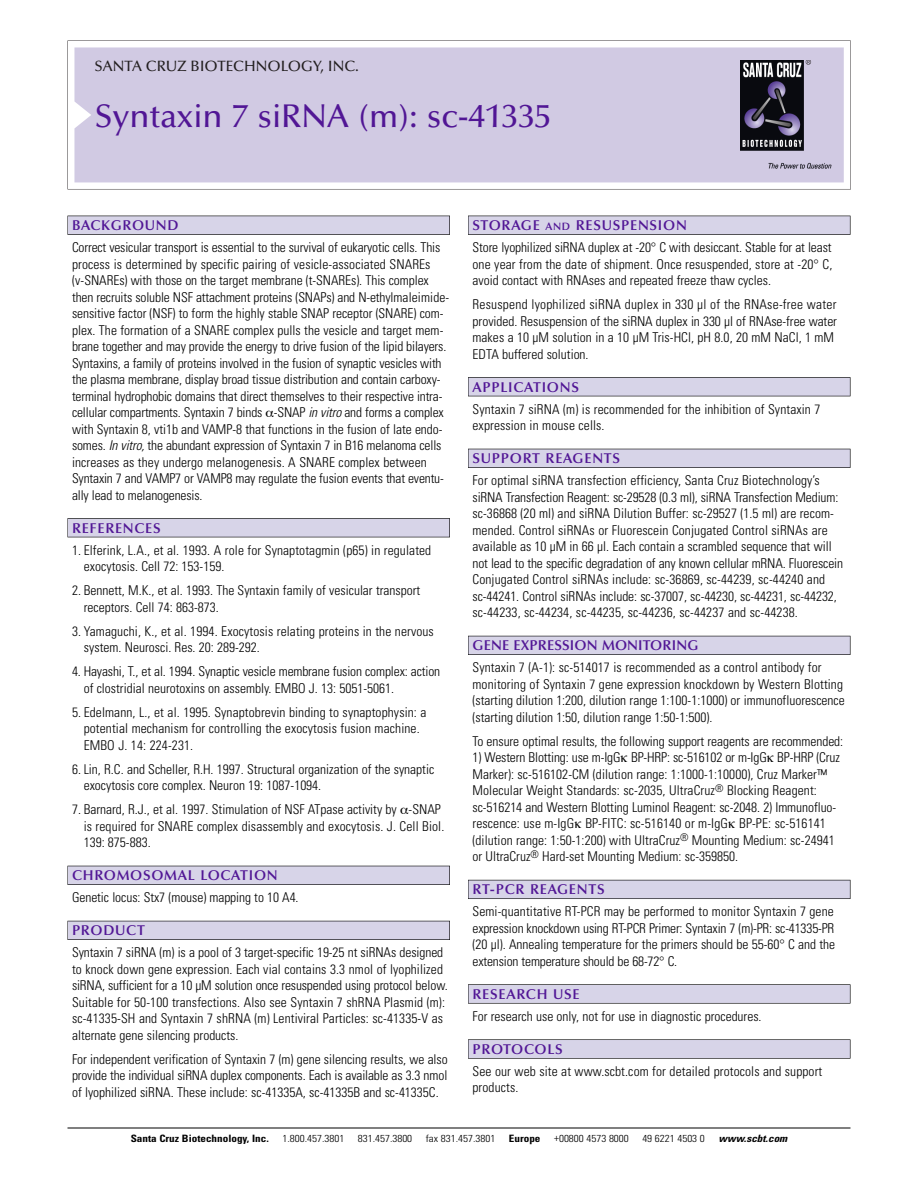
<style>
.page{position:relative;width:918px;height:1188px;background:#fff}
.page>*{position:absolute;margin:0;border:0;box-sizing:border-box;transform-origin:0 0}
.t1{font:500 33px "Optima";color:#511695}
.t2{font:500 15px "Optima";color:#231f20}
.t3{font:600 14.25px "Optima";letter-spacing:.05em;color:#511695}
.t4{font:600 14.25px "Optima";letter-spacing:.01em;color:#511695}
.t5{font:300 condensed 13.5px/16.5px "Univers";color:#000}
.t6{font:300 condensed 10.2px "Univers";color:#000;scale:1.1 1}
.t7{font:700 condensed 10.2px "Univers";color:#000;scale:1.1 1}
.t8{font:italic 700 condensed 10.2px "Univers";color:#000;scale:1.1 1}
.s1{font-style:italic}
.s2{font-size:10.65px}
</style>
<div class="page">
<svg style="left:68px;top:40px;width:783px;height:149px"></svg>
<div style="left:74px;top:47px;width:770px;height:135px;background:#d1cae3"></div>
<img style="left:741px;top:60px;width:90px;height:108px">
<div style="left:68px;top:216px;width:382px;height:19px;background:#535256"></div>
<div style="left:68px;top:216px;width:381px;height:18px;background:#d7d4e8"></div>
<div style="left:68px;top:518px;width:382px;height:19px;background:#515155"></div>
<div style="left:68px;top:519px;width:381px;height:18px;background:#d7d4e8"></div>
<div style="left:68px;top:866px;width:382px;height:19px;background:#515057"></div>
<div style="left:68px;top:866px;width:381px;height:18px;background:#d7d4e8"></div>
<div style="left:68px;top:921px;width:382px;height:19px;background:#535259"></div>
<div style="left:68px;top:921px;width:381px;height:18px;background:#d7d4e8"></div>
<div style="left:468px;top:216px;width:382px;height:19px;background:#535256"></div>
<div style="left:468px;top:216px;width:382px;height:18px;background:#d7d4e8"></div>
<div style="left:468px;top:377px;width:382px;height:19px;background:#515155"></div>
<div style="left:468px;top:378px;width:382px;height:18px;background:#d7d4e8"></div>
<div style="left:468px;top:449px;width:382px;height:19px;background:#515057"></div>
<div style="left:468px;top:449px;width:382px;height:18px;background:#d7d4e8"></div>
<div style="left:468px;top:636px;width:382px;height:19px;background:#535259"></div>
<div style="left:468px;top:636px;width:382px;height:18px;background:#d7d4e8"></div>
<div style="left:468px;top:880px;width:382px;height:19px;background:#595860"></div>
<div style="left:468px;top:880px;width:382px;height:18px;background:#d7d4e8"></div>
<div style="left:468px;top:984px;width:382px;height:20px;background:#676767"></div>
<div style="left:468px;top:985px;width:382px;height:18px;background:#d7d4e8"></div>
<div style="left:468px;top:1039px;width:382px;height:20px;background:#666"></div>
<div style="left:468px;top:1040px;width:382px;height:18px;background:#d7d4e8"></div>
<hr style="left:68px;top:1128px;width:782px;height:1px;background:#000">
<p class="t2" style="left:94px;top:60px;width:266px">SANTA CRUZ BIOTECHNOLOGY, INC.</p>
<p class="t1" style="left:94px;top:102px;width:458px">Syntaxin 7 siRNA (m): sc-41335</p>
<p class="t3" style="left:72px;top:219px;width:108px">BACKGROUND</p>
<p class="t5" style="left:72px;top:240px;width:379px">Correct vesicular transport is essential to the survival of eukaryotic cells. This process is determined by specific pairing of vesicle-associated SNAREs (v-SNAREs) with those on the target membrane (t-SNAREs). This complex then recruits soluble NSF attachment proteins (SNAPs) and N-ethylmaleimide&shy;sensitive factor (NSF) to form the highly stable SNAP receptor (SNARE) com&shy;plex. The formation of a SNARE complex pulls the vesicle and target mem&shy;brane together and may provide the energy to drive fusion of the lipid bilayers.<br>Syntaxins, a family of proteins involved in the fusion of synaptic vesicles with the plasma membrane, display broad tissue distribution and contain carboxy&shy;terminal hydrophobic domains that direct themselves to their respective intra&shy;cellular compartments. Syntaxin 7 binds -SNAP <span class="s1">in vitro</span> and forms a complex with Syntaxin 8, vti1b and VAMP-8 that functions in the fusion of late endo&shy;somes. <span class="s1">In vitro,</span>the abundant expression of Syntaxin 7 in B16 melanoma cells increases as they undergo melanogenesis. A SNARE complex between Syntaxin 7 and VAMP7 or VAMP8 may regulate the fusion events that eventu&shy;ally lead to melanogenesis.</p>
<p class="t3" style="left:72px;top:522px;width:90px">REFERENCES</p>
<p class="t5" style="left:84px;top:543px;width:349px;text-indent:-12px">1. Elferink, L.A., et al. 1993. A role for Synaptotagmin (p65) in regulated exocytosis. Cell 72: 153-159.</p>
<p class="t5" style="left:84px;top:583px;width:338px;text-indent:-12px">2. Bennett, M.K., et al. 1993. The Syntaxin family of vesicular transport receptors. Cell 74: 863-873.</p>
<p class="t5" style="left:84px;top:624px;width:352px;text-indent:-12px">3. Yamaguchi, K., et al. 1994. Exocytosis relating proteins in the nervous system. Neurosci. Res. 20: 289-292.</p>
<p class="t5" style="left:84px;top:664px;width:358px;text-indent:-12px">4. Hayashi, T., et al. 1994. Synaptic vesicle membrane fusion complex: action of clostridial neurotoxins on assembly. EMBO J. 13: 5051-5061.</p>
<p class="t5" style="left:84px;top:705px;width:344px;text-indent:-12px">5. Edelmann, L., et al. 1995. Synaptobrevin binding to synaptophysin: a potential mechanism for controlling the exocytosis fusion machine.<br>EMBO J. 14: 224-231.</p>
<p class="t5" style="left:84px;top:762px;width:352px;text-indent:-12px">6. Lin, R.C. and Scheller, R.H. 1997. Structural organization of the synaptic exocytosis core complex. Neuron 19: 1087-1094.</p>
<p class="t5" style="left:84px;top:802px;width:362px;text-indent:-12px">7. Barnard, R.J., et al. 1997. Stimulation of NSF ATpase activity by -SNAP is required for SNARE complex disassembly and exocytosis. J. Cell Biol.<br>139: 875-883.</p>
<p class="t3" style="left:72px;top:869px;width:207px">CHROMOSOMAL LOCATION</p>
<p class="t5" style="left:72px;top:891px;width:228px">Genetic locus: Stx7 (mouse) mapping to 10 A4.</p>
<p class="t3" style="left:72px;top:924px;width:74px">PRODUCT</p>
<p class="t5" style="left:72px;top:946px;width:377px">Syntaxin 7 siRNA (m) is a pool of 3 target-specific 19-25 nt siRNAs designed to knock down gene expression. Each vial contains 3.3 nmol of lyophilized siRNA, sufficient for a 10 µM solution once resuspended using protocol below.<br>Suitable for 50-100 transfections. Also see Syntaxin 7 shRNA Plasmid (m): sc-41335-SH and Syntaxin 7 shRNA (m) Lentiviral Particles: sc-41335-V as alternate gene silencing products.</p>
<p class="t5" style="left:72px;top:1052px;width:377px;text-align:justify">For independent verification of Syntaxin 7 (m) gene silencing results, we also provide the individual siRNA duplex components. Each is available as 3.3 nmol of lyophilized siRNA. These include: sc-41335A, sc-41335B and sc-41335C.</p>
<p class="t3" style="left:473px;top:219px;width:216px">STORAGE <span class="s2">AND</span> RESUSPENSION</p>
<p class="t5" style="left:473px;top:240px;width:361px;text-align:justify">Store lyophilized siRNA duplex at -20° C with desiccant. Stable for at least one year from the date of shipment. Once resuspended, store at -20° C, avoid contact with RNAses and repeated freeze thaw cycles.</p>
<p class="t5" style="left:473px;top:297px;width:366px">Resuspend lyophilized siRNA duplex in 330 µl of the RNAse-free water provided. Resuspension of the siRNA duplex in 330 µl of RNAse-free water makes a 10 µM solution in a 10 µM Tris-HCl, pH 8.0, 20 mM NaCl, 1 mM EDTA buffered solution.</p>
<p class="t3" style="left:473px;top:381px;width:108px">APPLICATIONS</p>
<p class="t5" style="left:473px;top:402px;width:349px">Syntaxin 7 siRNA (m) is recommended for the inhibition of Syntaxin 7 expression in mouse cells.</p>
<p class="t3" style="left:473px;top:452px;width:149px">SUPPORT REAGENTS</p>
<p class="t5" style="left:473px;top:474px;width:372px">For optimal siRNA transfection efficiency, Santa Cruz Biotechnology’s siRNA Transfection Reagent: sc-29528 (0.3 ml), siRNA Transfection Medium: sc-36868 (20 ml) and siRNA Dilution Buffer: sc-29527 (1.5 ml) are recom&shy;mended. Control siRNAs or Fluorescein Conjugated Control siRNAs are available as 10 µM in 66 µl. Each contain a scrambled sequence that will not lead to the specific degradation of any known cellular mRNA. Fluorescein Conjugated Control siRNAs include: sc-36869, sc-44239, sc-44240 and sc-44241. Control siRNAs include: sc-37007, sc-44230, sc-44231, sc-44232, sc-44233, sc-44234, sc-44235, sc-44236, sc-44237 and sc-44238.</p>
<p class="t4" style="left:473px;top:639px;width:227px">GENE EXPRESSION MONITORING</p>
<p class="t5" style="left:473px;top:661px;width:374px">Syntaxin 7 (A-1): sc-514017 is recommended as a control antibody for monitoring of Syntaxin 7 gene expression knockdown by Western Blotting (starting dilution 1:200, dilution range 1:100-1:1000) or immunofluorescence (starting dilution 1:50, dilution range 1:50-1:500).</p>
<p class="t5" style="left:473px;top:734px;width:372px">To ensure optimal results, the following support reagents are recommended:</p>
<p class="t5" style="left:473px;top:751px;width:369px">1) Western Blotting: use m-IgG BP-HRP: sc-516102 or m-IgG BP-HRP (Cruz Marker): sc-516102-CM (dilution range: 1:1000-1:10000), Cruz Marker™ Molecular Weight Standards: sc-2035, UltraCruz<sup>®</sup> Blocking Reagent: sc-516214 and Western Blotting Luminol Reagent: sc-2048. 2) Immunofluo&shy;rescence: use m-IgG BP-FITC: sc-516140 or m-IgG BP-PE: sc-516141 (dilution range: 1:50-1:200) with UltraCruz<sup>®</sup> Mounting Medium: sc-24941 or UltraCruz<sup>®</sup> Hard-set Mounting Medium: sc-359850.</p>
<p class="t3" style="left:473px;top:883px;width:134px">RT-PCR REAGENTS</p>
<p class="t5" style="left:473px;top:905px;width:364px;text-align:justify">Semi-quantitative RT-PCR may be performed to monitor Syntaxin 7 gene expression knockdown using RT-PCR Primer: Syntaxin 7 (m)-PR: sc-41335-PR (20 µl). Annealing temperature for the primers should be 55-60° C and the extension temperature should be 68-72° C.</p>
<p class="t3" style="left:473px;top:988px;width:109px">RESEARCH USE</p>
<p class="t5" style="left:473px;top:1009px;width:291px">For research use only, not for use in diagnostic procedures.</p>
<p class="t3" style="left:473px;top:1043px;width:92px">PROTOCOLS</p>
<p class="t5" style="left:473px;top:1064px;width:351px">See our web site at www.scbt.com for detailed protocols and support products.</p>
<p class="t7" style="left:131px;top:1135px;width:127px">Santa Cruz Biotechnology, Inc.</p>
<p class="t6" style="left:282px;top:1135px;width:58px">1.800.457.3801</p>
<p class="t6" style="left:358px;top:1135px;width:51px">831.457.3800</p>
<p class="t6" style="left:426px;top:1135px;width:65px">fax 831.457.3801</p>
<p class="t7" style="left:509px;top:1135px;width:30px">Europe</p>
<p class="t6" style="left:554px;top:1135px;width:69px">+00800 4573 8000</p>
<p class="t6" style="left:642px;top:1135px;width:58px">49 6221 4503 0</p>
<p class="t8" style="left:719px;top:1135px;width:66px">www.scbt.com</p>
</div>
